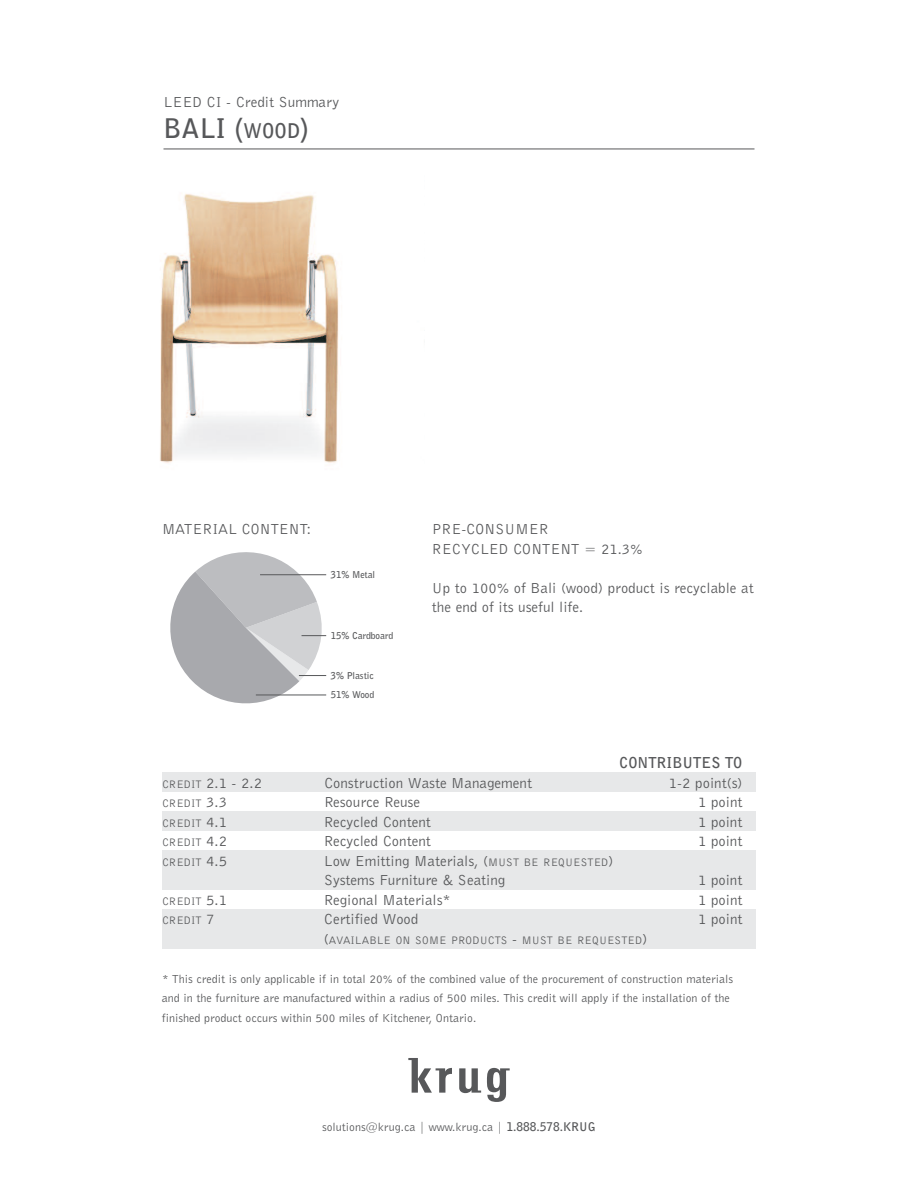
<style>
.page{position:relative;width:918px;height:1188px;background:#fff}
.page>*{position:absolute;margin:0;border:0;box-sizing:border-box;transform-origin:0 0}
.t1{font:700 27px "Bell Gothic BT";color:#57585a}
.t2{font:15px/19.5px "Bell Gothic BT";color:#57585a}
.t3{font:700 15px "Bell Gothic BT";color:#57585a}
.t4{font:12px/19.5px "Bell Gothic BT";color:#57585a}
.t5{font:11.25px "Bell Gothic BT";color:#57585a}
.t6{font:700 9.45px/19.5px "Bell Gothic BT";color:#57585a}
.s1{font-size:20.25px}
.s2{font-size:11.25px}
.s3{font-size:15px}
.s4{font-weight:700}
</style>
<div class="page">
<svg style="left:408px;top:1058px;width:44px;height:35px"></svg>
<svg style="left:487px;top:1068px;width:23px;height:34px"></svg>
<svg style="left:459px;top:1068px;width:22px;height:25px"></svg>
<hr style="left:164px;top:149px;width:590px;height:1px;background:#57585a">
<img style="left:160px;top:194px;width:179px;height:269px">
<div style="left:162px;top:772px;width:594px;height:20px;background:#e7e8e9"></div>
<div style="left:162px;top:812px;width:594px;height:19px;background:#e7e8e9"></div>
<div style="left:162px;top:850px;width:594px;height:40px;background:#e7e8e9"></div>
<div style="left:162px;top:909px;width:594px;height:39px;background:#e7e8e9"></div>
<svg style="left:170px;top:552px;width:156px;height:151px"></svg>
<hr style="left:256px;top:695px;width:70px;height:1px;background:#57585a">
<p class="t2" style="left:164px;top:93px;width:177px">LEED CI - Credit Summary</p>
<h1 class="t1" style="left:164px;top:118px;width:147px">BALI (<span class="s1">WOOD</span>)</h1>
<p class="t2" style="left:162px;top:520px;width:150px">MATERIAL CONTENT:</p>
<p class="t2" style="left:432px;top:520px;width:212px">PRE-CONSUMER<br>RECYCLED CONTENT = 21.3%</p>
<p class="t2" style="left:432px;top:579px;width:323px">Up to 100% of Bali (wood) product is recyclable at the end of its useful life.</p>
<p class="t6" style="left:331px;top:566px;width:46px">31% Metal</p>
<p class="t6" style="left:331px;top:626px;width:64px">15% Cardboard</p>
<p class="t6" style="left:331px;top:666px;width:45px">3% Plastic<br>51% Wood</p>
<p class="t3" style="left:619px;top:757px;width:125px">CONTRIBUTES TO</p>
<p class="t2" style="left:162px;top:774px;width:102px"><span class="s2">CREDIT</span> 2.1 - 2.2</p>
<p class="t2" style="left:324px;top:774px;width:210px">Construction Waste Management</p>
<p class="t2" style="left:669px;top:774px;width:75px">1-2 point(s)</p>
<p class="t5" style="left:162px;top:799px;width:67px">CREDIT <span class="s3">3.3</span></p>
<p class="t2" style="left:324px;top:793px;width:98px">Resource Reuse</p>
<p class="t2" style="left:698px;top:793px;width:46px">1 point</p>
<p class="t5" style="left:162px;top:819px;width:67px">CREDIT <span class="s3">4.1</span></p>
<p class="t2" style="left:324px;top:813px;width:108px">Recycled Content</p>
<p class="t2" style="left:698px;top:813px;width:46px">1 point</p>
<p class="t5" style="left:162px;top:838px;width:67px">CREDIT <span class="s3">4.2</span></p>
<p class="t2" style="left:324px;top:832px;width:108px">Recycled Content</p>
<p class="t2" style="left:698px;top:832px;width:46px">1 point</p>
<p class="t5" style="left:162px;top:858px;width:67px">CREDIT <span class="s3">4.5</span></p>
<p class="t2" style="left:324px;top:852px;width:291px">Low Emitting Materials, (<span class="s2">MUST BE REQUESTED</span>)<br>Systems Furniture &amp; Seating</p>
<p class="t2" style="left:698px;top:871px;width:46px">1 point</p>
<p class="t5" style="left:162px;top:897px;width:67px">CREDIT <span class="s3">5.1</span></p>
<p class="t2" style="left:324px;top:891px;width:128px">Regional Materials*</p>
<p class="t2" style="left:698px;top:891px;width:46px">1 point</p>
<p class="t5" style="left:162px;top:916px;width:54px">CREDIT <span class="s3">7</span></p>
<p class="t2" style="left:324px;top:910px;width:96px">Certified Wood</p>
<p class="t2" style="left:698px;top:910px;width:46px">1 point</p>
<p class="t5" style="left:324px;top:936px;width:325px"><span class="s3">(</span>AVAILABLE ON SOME PRODUCTS <span class="s3">-</span> MUST BE REQUESTED<span class="s3">)</span></p>
<p class="t4" style="left:162px;top:969px;width:573px">* This credit is only applicable if in total 20% of the combined value of the procurement of construction materials and in the furniture are manufactured within a radius of 500 miles. This credit will apply if the installation of the finished product occurs within 500 miles of Kitchener, Ontario.</p>
<p class="t4" style="left:322px;top:1118px;width:275px">solutions@krug.ca | www.krug.ca | <span class="s4">1.888.578.KRUG</span></p>
</div>
